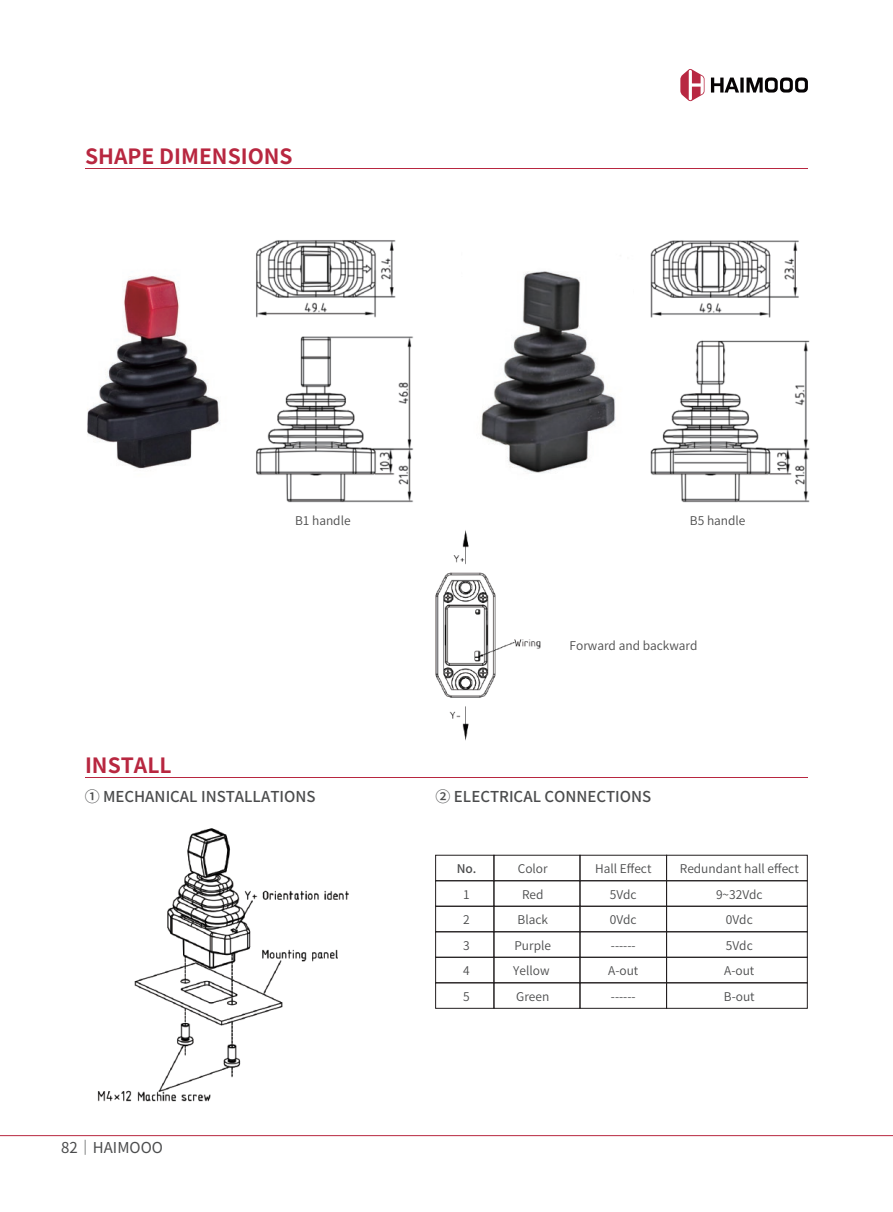
<style>
.page{position:relative;width:893px;height:1212px;background:#fff}
.page>*{position:absolute;margin:0;border:0;box-sizing:border-box;transform-origin:0 0}
.t1{font:700 21px "Source Han Sans SC";color:#b82740}
.t2{font:500 15px "Source Han Sans SC";color:#4b4c4d}
.t3{font:15px "Source Han Sans SC";color:#4b4c4d}
.t4{font:12px/25.5px "Source Han Sans SC";color:#4b4c4d;text-align:center}
.t5{font:12px "Source Han Sans SC";color:#4c4c4c}
.t6{font:500 12px "Source Han Sans SC";color:#4b4c4d}
</style>
<div class="page">
<svg style="left:680px;top:69px;width:24px;height:33px"></svg>
<svg style="left:711px;top:77px;width:97px;height:16px"></svg>
<img style="left:87px;top:275px;width:133px;height:194px">
<hr style="left:85px;top:168px;width:723px;height:1px;background:#b82740">
<img style="left:256px;top:240px;width:158px;height:263px">
<img style="left:650px;top:240px;width:160px;height:263px">
<img style="left:481px;top:271px;width:135px;height:202px">
<hr style="left:85px;top:777px;width:723px;height:1px;background:#b82740">
<img style="left:435px;top:530px;width:106px;height:211px">
<div style="left:435px;top:855px;width:59px;height:26px;border:1px solid #231f20"></div>
<div style="left:494px;top:855px;width:86px;height:26px;border:1px solid #231f20"></div>
<div style="left:580px;top:855px;width:87px;height:26px;border:1px solid #231f20"></div>
<div style="left:666px;top:855px;width:141px;height:26px;border:1px solid #231f20"></div>
<div style="left:435px;top:880px;width:59px;height:26px;border:1px solid #231f20"></div>
<div style="left:494px;top:880px;width:86px;height:26px;border:1px solid #231f20"></div>
<div style="left:580px;top:880px;width:87px;height:26px;border:1px solid #231f20"></div>
<div style="left:666px;top:880px;width:141px;height:26px;border:1px solid #231f20"></div>
<div style="left:435px;top:906px;width:59px;height:26px;border:1px solid #231f20"></div>
<div style="left:494px;top:906px;width:86px;height:26px;border:1px solid #231f20"></div>
<div style="left:580px;top:906px;width:87px;height:26px;border:1px solid #231f20"></div>
<div style="left:666px;top:906px;width:141px;height:26px;border:1px solid #231f20"></div>
<div style="left:435px;top:931px;width:59px;height:26px;border:1px solid #231f20"></div>
<div style="left:494px;top:931px;width:86px;height:26px;border:1px solid #231f20"></div>
<div style="left:580px;top:931px;width:87px;height:26px;border:1px solid #231f20"></div>
<div style="left:666px;top:931px;width:141px;height:26px;border:1px solid #231f20"></div>
<div style="left:435px;top:957px;width:59px;height:26px;border:1px solid #231f20"></div>
<div style="left:494px;top:957px;width:86px;height:26px;border:1px solid #231f20"></div>
<div style="left:580px;top:957px;width:87px;height:26px;border:1px solid #231f20"></div>
<div style="left:666px;top:957px;width:141px;height:26px;border:1px solid #231f20"></div>
<div style="left:435px;top:982px;width:59px;height:26px;border:1px solid #231f20"></div>
<div style="left:494px;top:982px;width:86px;height:26px;border:1px solid #231f20"></div>
<div style="left:580px;top:982px;width:87px;height:26px;border:1px solid #231f20"></div>
<div style="left:666px;top:982px;width:141px;height:26px;border:1px solid #231f20"></div>
<img style="left:97px;top:828px;width:252px;height:274px">
<hr style="left:0;top:1135px;width:893px;height:1px;background:#b82740">
<h1 class="t1" style="left:85px;top:144px;width:209px">SHAPE DIMENSIONS</h1>
<p class="t5" style="left:295px;top:514px;width:57px">B1 handle</p>
<p class="t5" style="left:690px;top:514px;width:57px">B5 handle</p>
<h1 class="t1" style="left:85px;top:753px;width:88px">INSTALL</h1>
<p class="t5" style="left:570px;top:638px;width:129px">Forward and backward</p>
<p class="t2" style="left:85px;top:788px;width:232px">① MECHANICAL INSTALLATIONS</p>
<p class="t2" style="left:436px;top:788px;width:217px">② ELECTRICAL CONNECTIONS</p>
<p class="t3" style="left:61px;top:1139px;width:103px">82｜HAIMOOO</p>
<p class="t6" style="left:457px;top:862px;width:21px">No.</p>
<p class="t4" style="left:463px;top:882px;width:8px;text-align:justify">1<br>2<br>3<br>4<br>5</p>
<p class="t4" style="left:513px;top:856px;width:39px">Color<br>Red<br>Black<br>Purple<br>Yellow<br>Green</p>
<p class="t4" style="left:595px;top:856px;width:58px">Hall Effect<br>5Vdc<br>0Vdc<br>------<br>A-out ------</p>
<p class="t4" style="left:680px;top:856px;width:120px">Redundant hall effect<br>9~32Vdc<br>0Vdc<br>5Vdc<br>A-out<br>B-out</p>
</div>
